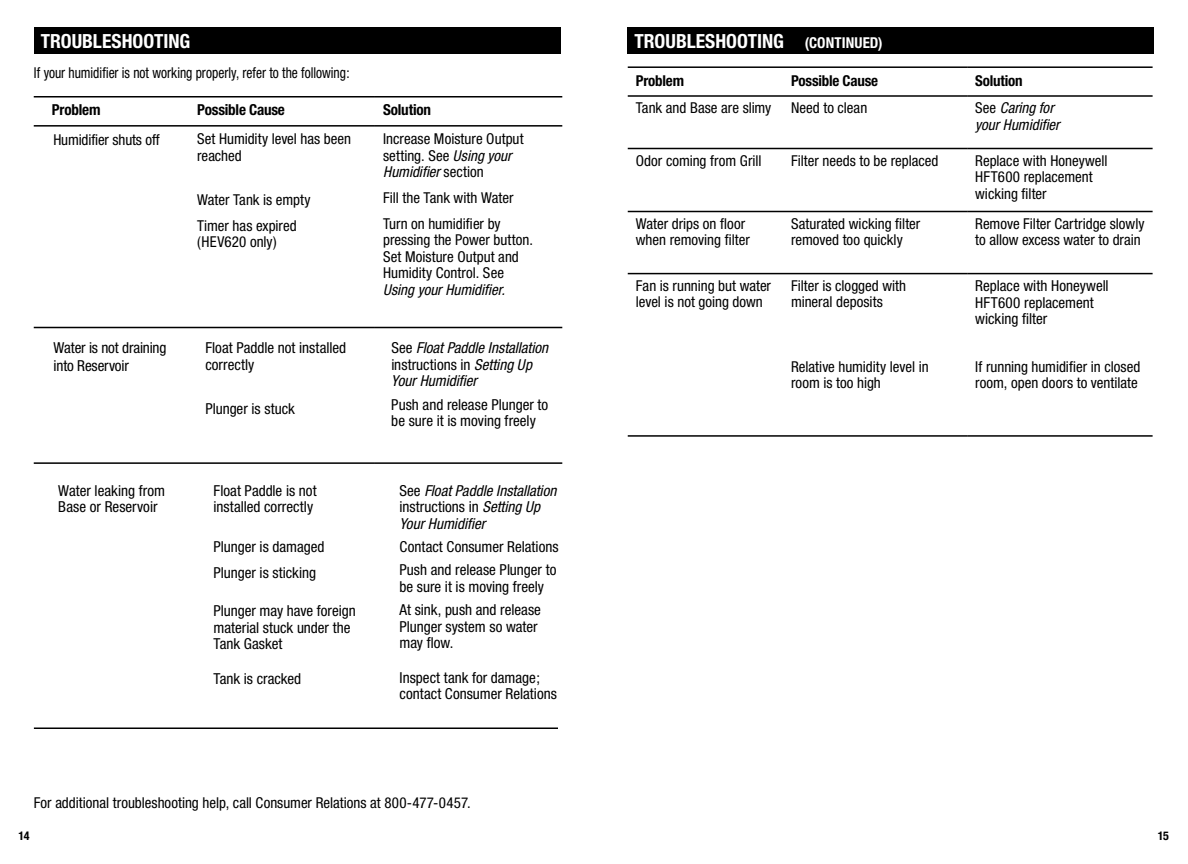
<style>
.page{position:relative;width:1188px;height:864px;background:#fff}
.page>*{position:absolute;margin:0;border:0;box-sizing:border-box;transform-origin:0 0}
.t1{font:700 condensed 19.5px "Helvetica Neue LT";color:#fff}
.t2{font:condensed 15.15px/16.6px "Helvetica Neue";color:#000}
.t3{font:italic condensed 15.15px "Helvetica Neue LT";color:#000}
.t4{font:700 condensed 15.15px "Helvetica Neue LT";letter-spacing:-.015em;color:#000}
.t5{font:condensed 15px/16.5px "Helvetica Neue";color:#000}
.t6{font:italic condensed 15px/16.5px "Helvetica Neue LT";color:#000}
.t7{font:condensed 15px "Helvetica Neue";color:#000;scale:.9 1}
.t8{font:700 condensed 15px "Helvetica Neue LT";letter-spacing:-.015em;color:#000}
.t9{font:700 condensed 12px "Helvetica Neue LT";color:#000}
.s1{font-family:"Helvetica Neue LT";font-style:italic}
.s2{font-family:"Helvetica Neue";font-style:normal}
.s3{font-size:15px}
</style>
<div class="page">
<div style="left:628px;top:27px;width:526px;height:27px;background:#000"></div>
<hr style="left:628px;top:66px;width:155px;height:2px;background:#000">
<hr style="left:783px;top:66px;width:184px;height:2px;background:#000">
<hr style="left:967px;top:66px;width:186px;height:2px;background:#000">
<hr style="left:628px;top:435px;width:155px;height:2px;background:#000">
<hr style="left:783px;top:435px;width:184px;height:2px;background:#000">
<hr style="left:967px;top:435px;width:186px;height:2px;background:#000">
<hr style="left:628px;top:95px;width:155px;height:2px;background:#000">
<hr style="left:783px;top:95px;width:184px;height:2px;background:#000">
<hr style="left:967px;top:95px;width:186px;height:2px;background:#000">
<hr style="left:628px;top:148px;width:155px;height:1px;background:#000">
<hr style="left:783px;top:148px;width:184px;height:1px;background:#000">
<hr style="left:967px;top:148px;width:186px;height:1px;background:#000">
<hr style="left:628px;top:211px;width:155px;height:1px;background:#000">
<hr style="left:783px;top:211px;width:184px;height:1px;background:#000">
<hr style="left:967px;top:211px;width:186px;height:1px;background:#000">
<hr style="left:628px;top:273px;width:155px;height:1px;background:#000">
<hr style="left:783px;top:273px;width:184px;height:1px;background:#000">
<hr style="left:967px;top:273px;width:186px;height:1px;background:#000">
<div style="left:34px;top:27px;width:526px;height:27px;background:#000"></div>
<hr style="left:34px;top:125px;width:155px;height:2px;background:#000">
<hr style="left:189px;top:125px;width:186px;height:2px;background:#000">
<hr style="left:375px;top:125px;width:187px;height:2px;background:#000">
<hr style="left:34px;top:327px;width:155px;height:1px;background:#000">
<hr style="left:189px;top:327px;width:186px;height:1px;background:#000">
<hr style="left:375px;top:327px;width:187px;height:1px;background:#000">
<hr style="left:34px;top:462px;width:155px;height:2px;background:#000">
<hr style="left:189px;top:462px;width:186px;height:2px;background:#000">
<hr style="left:375px;top:462px;width:187px;height:2px;background:#000">
<hr style="left:34px;top:96px;width:155px;height:2px;background:#000">
<hr style="left:189px;top:96px;width:186px;height:2px;background:#000">
<hr style="left:375px;top:96px;width:187px;height:2px;background:#000">
<hr style="left:34px;top:728px;width:524px;height:1px;background:#000">
<h1 class="t1" style="left:41px;top:29px;width:151px">TROUBLESHOOTING</h1>
<p class="t7" style="left:34px;top:64px;width:352px">If your humidifier is not working properly, refer to the following:</p>
<p class="t4" style="left:52px;top:101px;width:50px">Problem</p>
<p class="t4" style="left:197px;top:101px;width:89px">Possible Cause</p>
<p class="t4" style="left:383px;top:101px;width:49px">Solution</p>
<p class="t5" style="left:53px;top:131px;width:108px">Humidifier shuts off</p>
<p class="t5" style="left:197px;top:131px;width:156px">Set Humidity level has been reached</p>
<p class="t5" style="left:197px;top:187px;width:115px;line-height:25.8px">Water Tank is empty<br>Timer has expired</p>
<p class="t5" style="left:197px;top:234px;width:81px">(HEV620 only)</p>
<p class="t5" style="left:383px;top:131px;width:142px">Increase Moisture Output setting. See <span class="s1">Using your</span></p>
<p class="t6" style="left:383px;top:164px;width:102px">Humidifier <span class="s2">section</span></p>
<p class="t5" style="left:383px;top:185px;width:132px;line-height:25.8px">Fill the Tank with Water<br>Turn on humidifier by</p>
<p class="t5" style="left:383px;top:232px;width:151px">pressing the Power button.<br>Set Moisture Output and<br>Humidity Control. See</p>
<p class="t6" style="left:383px;top:281px;width:123px">Using your Humidifier.</p>
<p class="t2" style="left:54px;top:339px;width:114px;line-height:18.1px">Water is not draining into Reservoir</p>
<p class="t2" style="left:205px;top:339px;width:142px">Float Paddle not installed correctly</p>
<p class="t2" style="left:205px;top:401px;width:91px">Plunger is stuck</p>
<p class="t2" style="left:58px;top:482px;width:108px">Water leaking from<br>Base or Reservoir</p>
<p class="t2" style="left:214px;top:482px;width:105px">Float Paddle is not installed correctly</p>
<p class="t2" style="left:214px;top:533px;width:112px;line-height:26.1px">Plunger is damaged<br>Plunger is sticking</p>
<p class="t2" style="left:214px;top:602px;width:144px">Plunger may have foreign material stuck under the<br>Tank Gasket</p>
<p class="t2" style="left:214px;top:670px;width:89px">Tank is cracked</p>
<p class="t3" style="left:391px;top:339px;width:158px"><span class="s2">See</span> Float Paddle Installation</p>
<p class="t2" style="left:391px;top:356px;width:142px">instructions in <span class="s1">Setting Up</span></p>
<p class="t3" style="left:391px;top:372px;width:87px">Your Humidifier</p>
<p class="t2" style="left:391px;top:396px;width:158px">Push and release Plunger to be sure it is moving freely</p>
<p class="t3" style="left:400px;top:481px;width:158px"><span class="s2">See</span> Float Paddle Installation</p>
<p class="t2" style="left:400px;top:498px;width:142px">instructions in <span class="s1">Setting Up</span></p>
<p class="t3" style="left:400px;top:515px;width:87px">Your Humidifier</p>
<p class="t2" style="left:400px;top:535px;width:161px;line-height:23.2px">Contact Consumer Relations<br>Push and release Plunger to</p>
<p class="t2" style="left:400px;top:575px;width:146px;line-height:23.2px">be sure it is moving freely<br>At sink, push and release</p>
<p class="t2" style="left:400px;top:618px;width:140px">Plunger system so water may flow.</p>
<p class="t2" style="left:400px;top:669px;width:159px">Inspect tank for damage; contact Consumer Relations</p>
<p class="t5" style="left:34px;top:795px;width:438px">For additional troubleshooting help, call Consumer Relations at 800-477-0457.</p>
<h1 class="t1" style="left:634px;top:29px;width:250px">TROUBLESHOOTING <span class="s3">(CONTINUED)</span></h1>
<p class="t8" style="left:636px;top:71px;width:50px">Problem</p>
<p class="t8" style="left:791px;top:71px;width:89px">Possible Cause</p>
<p class="t8" style="left:975px;top:71px;width:49px">Solution</p>
<p class="t5" style="left:636px;top:100px;width:137px">Tank and Base are slimy</p>
<p class="t5" style="left:791px;top:100px;width:78px">Need to clean</p>
<p class="t6" style="left:975px;top:100px;width:86px"><span class="s2">See</span> Caring for your Humidifier</p>
<p class="t5" style="left:636px;top:152px;width:127px">Odor coming from Grill</p>
<p class="t5" style="left:791px;top:152px;width:149px">Filter needs to be replaced</p>
<p class="t5" style="left:975px;top:152px;width:134px">Replace with Honeywell<br>HFT600 replacement wicking filter</p>
<p class="t5" style="left:636px;top:215px;width:115px">Water drips on floor when removing filter</p>
<p class="t5" style="left:791px;top:215px;width:131px">Saturated wicking filter removed too quickly</p>
<p class="t5" style="left:975px;top:215px;width:171px">Remove Filter Cartridge slowly to allow excess water to drain</p>
<p class="t5" style="left:636px;top:277px;width:137px">Fan is running but water level is not going down</p>
<p class="t5" style="left:791px;top:277px;width:117px">Filter is clogged with mineral deposits</p>
<p class="t2" style="left:975px;top:277px;width:135px">Replace with Honeywell<br>HFT600 replacement wicking filter</p>
<p class="t5" style="left:791px;top:358px;width:139px">Relative humidity level in room is too high</p>
<p class="t5" style="left:975px;top:358px;width:167px">If running humidifier in closed room, open doors to ventilate</p>
<p class="t9" style="left:19px;top:828px;width:13px">14</p>
<p class="t9" style="left:1158px;top:828px;width:13px">15</p>
</div>
